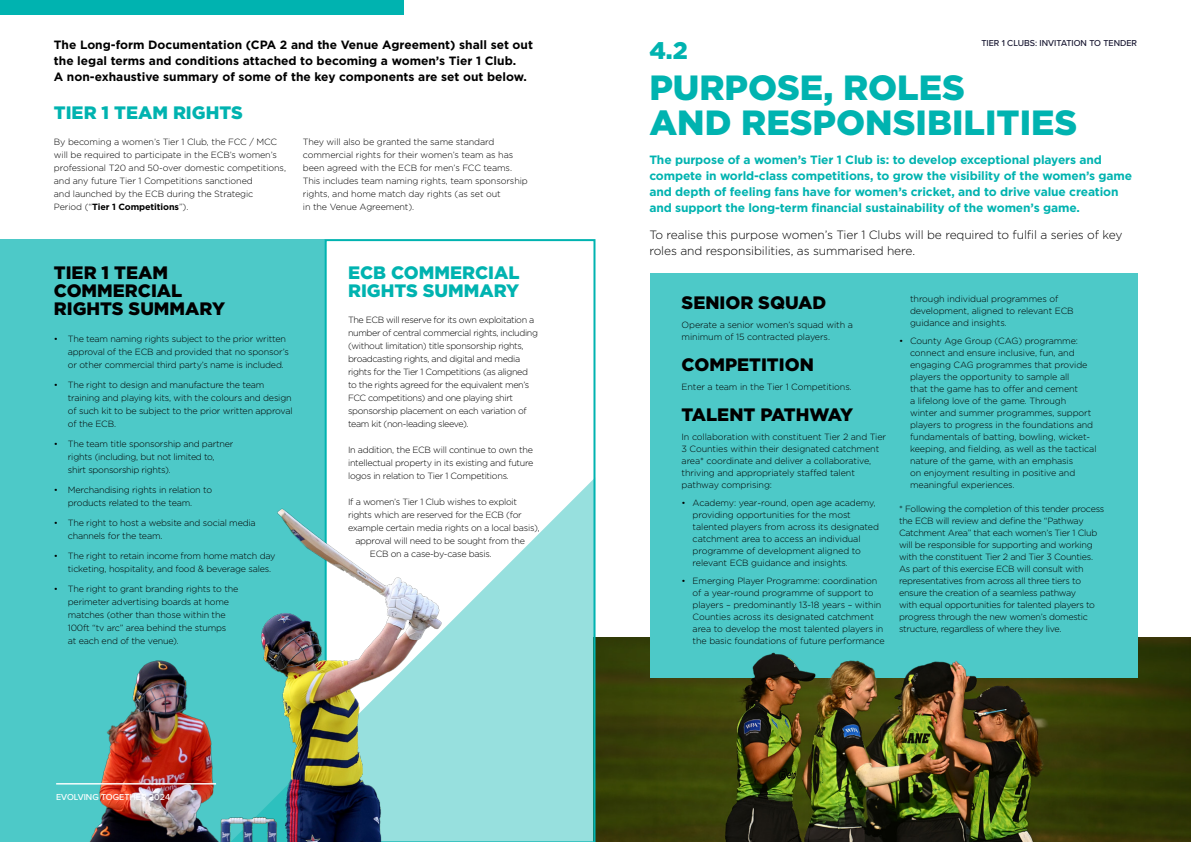
<style>
.page{position:relative;width:1191px;height:842px;background:#fff}
.page>*{position:absolute;margin:0;border:0;box-sizing:border-box;transform-origin:0 0}
.t1{font:900 35px/35px "Gotham";color:#00b3b0}
.t2{font:900 24px "Gotham";color:#00b3b0}
.t3{font:900 18px/18px "Gotham";color:#000}
.t4{font:900 18px/18px "Gotham";color:#00b3b0}
.t5{font:700 12px/16px "Gotham";letter-spacing:-.01em;color:#00b3b0}
.t6{font:700 12px/16px "Gotham";color:#000}
.t7{font:300 12px/16px "Gotham";letter-spacing:-.01em;color:#000}
.t8{font:300 9px/12px "Gotham";letter-spacing:-.02em;color:#000}
.t9{font:300 9px/13px "Gotham";letter-spacing:-.04em;color:#000}
.t10{font:500 9px "Proxima Nova";color:#191832}
.t11{font:500 9px "Proxima Nova";color:#fff}
.s1{font-weight:700}
</style>
<div class="page">
<div style="left:0;top:239px;width:325px;height:603px;background:#4dc9c8"></div>
<svg style="left:325px;top:239px;width:270px;height:238px"></svg>
<svg style="left:481px;top:477px;width:114px;height:365px;fill:#97e0de"></svg>
<div style="left:0;top:1px;width:404px;height:14px;background:#00b3b0"></div>
<img style="left:56px;top:660px;width:191px;height:182px">
<img style="left:247px;top:403px;width:234px;height:439px">
<hr style="left:56px;top:783px;width:160px;height:1px;background:#fff">
<div style="left:650px;top:273px;width:487px;height:404px;background:#4dc9c8"></div>
<img style="left:595px;top:638px;width:596px;height:204px">
<p class="t6" style="left:54px;top:37px;width:481px">The Long-form Documentation (CPA 2 and the Venue Agreement) shall set out the legal terms and conditions attached to becoming a women’s Tier 1 Club.</p>
<p class="t6" style="left:54px;top:69px;width:474px">A non-exhaustive summary of some of the key components are set out below.</p>
<p class="t4" style="left:54px;top:104px;width:190px">TIER 1 TEAM RIGHTS</p>
<p class="t8" style="left:54px;top:136px;width:234px;line-height:13px">By becoming a women’s Tier 1 Club, the FCC / MCC will be required to participate in the ECB’s women’s professional T20 and 50-over domestic competitions, and any future Tier 1 Competitions sanctioned<br>and launched by the ECB during the Strategic<br>Period (“<span class="s1">Tier 1 Competitions</span>”).</p>
<p class="t8" style="left:303px;top:135px;width:212px;line-height:13px">They will also be granted the same standard commercial rights for their women’s team as has</p>
<p class="t8" style="left:303px;top:162px;width:211px">been agreed with the ECB for men’s FCC teams.</p>
<p class="t8" style="left:303px;top:174px;width:226px;line-height:13px">This includes team naming rights, team sponsorship rights, and home match day rights (as set out</p>
<p class="t8" style="left:303px;top:201px;width:113px">in the Venue Agreement).</p>
<p class="t3" style="left:54px;top:264px;width:173px">TIER 1 TEAM<br>COMMERCIAL<br>RIGHTS SUMMARY</p>
<p class="t8" style="left:68px;top:332px;width:222px;line-height:13px;text-indent:-14px">• The team naming rights subject to the prior written approval of the ECB and provided that no sponsor’s or other commercial third party’s name is included.</p>
<p class="t8" style="left:68px;top:378px;width:226px;line-height:13px;text-indent:-14px">• The right to design and manufacture the team training and playing kits, with the colours and design of such kit to be subject to the prior written approval of the ECB.</p>
<p class="t8" style="left:68px;top:437px;width:167px;line-height:13px;text-indent:-14px">• The team title sponsorship and partner rights (including, but not limited to, shirt sponsorship rights).</p>
<p class="t8" style="left:68px;top:483px;width:146px;line-height:13px;text-indent:-14px">• Merchandising rights in relation to products related to the team.</p>
<p class="t8" style="left:68px;top:516px;width:189px;line-height:13px;text-indent:-14px">• The right to host a website and social media channels for the team.</p>
<p class="t8" style="left:68px;top:549px;width:209px;line-height:13px;text-indent:-14px">• The right to retain income from home match day ticketing, hospitality, and food &amp; beverage sales.</p>
<p class="t8" style="left:68px;top:582px;width:172px;line-height:13px;text-indent:-14px">• The right to grant branding rights to the perimeter advertising boards at home matches (other than those within the 100ft “tv arc” area behind the stumps<br>at each end of the venue).</p>
<p class="t4" style="left:348px;top:264px;width:173px">ECB COMMERCIAL<br>RIGHTS SUMMARY</p>
<p class="t9" style="left:348px;top:313px;width:191px">The ECB will reserve for its own exploitation a number of central commercial rights, including (without limitation) title sponsorship rights, broadcasting rights, and digital and media rights for the Tier 1 Competitions (as aligned to the rights agreed for the equivalent men’s FCC competitions) and one playing shirt sponsorship placement on each variation of team kit (non-leading sleeve).</p>
<p class="t8" style="left:348px;top:443px;width:187px;line-height:13px;text-align:justify">In addition, the ECB will continue to own the intellectual property in its existing and future logos in relation to Tier 1 Competitions.</p>
<p class="t8" style="left:348px;top:496px;width:171px">If a women’s Tier 1 Club wishes to exploit</p>
<p class="t8" style="left:348px;top:509px;width:175px">rights which are reserved for the ECB (for</p>
<p class="t8" style="left:348px;top:522px;width:193px">example certain media rights on a local basis),</p>
<p class="t8" style="left:355px;top:535px;width:171px">approval will need to be sought from the</p>
<p class="t8" style="left:370px;top:548px;width:123px">ECB on a case-by-case basis.</p>
<p class="t11" style="left:56px;top:790px;width:115px">EVOLVING TOGETHER 2024</p>
<p class="t2" style="left:649px;top:34px;width:40px">4.2</p>
<p class="t10" style="left:981px;top:36px;width:157px">TIER 1 CLUBS: INVITATION TO TENDER</p>
<p class="t1" style="left:649px;top:69px;width:429px">PURPOSE, ROLES<br>AND RESPONSIBILITIES</p>
<p class="t5" style="left:649px;top:152px;width:484px">The purpose of a women’s Tier 1 Club is: to develop exceptional players and compete in world-class competitions, to grow the visibility of the women’s game and depth of feeling fans have for women’s cricket, and to drive value creation and support the long-term financial sustainability of the women’s game.</p>
<p class="t7" style="left:649px;top:226px;width:474px">To realise this purpose women’s Tier 1 Clubs will be required to fulfil a series of key roles and responsibilities, as summarised here.</p>
<p class="t3" style="left:681px;top:294px;width:146px">SENIOR SQUAD</p>
<p class="t8" style="left:681px;top:319px;width:173px">Operate a senior women’s squad with a minimum of 15 contracted players.</p>
<p class="t3" style="left:681px;top:356px;width:134px">COMPETITION</p>
<p class="t8" style="left:681px;top:381px;width:172px">Enter a team in the Tier 1 Competitions.</p>
<p class="t3" style="left:681px;top:406px;width:173px">TALENT PATHWAY</p>
<p class="t8" style="left:681px;top:431px;width:206px">In collaboration with constituent Tier 2 and Tier 3 Counties within their designated catchment area* coordinate and deliver a collaborative, thriving and appropriately staffed talent pathway comprising:</p>
<p class="t8" style="left:692px;top:497px;width:188px;text-indent:-11px">• Academy: year-round, open age academy, providing opportunities for the most talented players from across its designated catchment area to access an individual programme of development aligned to relevant ECB guidance and insights.</p>
<p class="t8" style="left:692px;top:575px;width:194px;text-indent:-11px">• Emerging Player Programme: coordination of a year-round programme of support to players – predominantly 13-18 years – within Counties across its designated catchment area to develop the most talented players in the basic foundations of future performance</p>
<p class="t8" style="left:910px;top:293px;width:165px">through individual programmes of development, aligned to relevant ECB guidance and insights.</p>
<p class="t8" style="left:910px;top:335px;width:188px;text-indent:-11px">• County Age Group (CAG) programme: connect and ensure inclusive, fun, and engaging CAG programmes that provide players the opportunity to sample all<br>that the game has to offer and cement<br>a lifelong love of the game. Through<br>winter and summer programmes, support players to progress in the foundations and fundamentals of batting, bowling, wicket&shy;keeping, and fielding, as well as the tactical nature of the game, with an emphasis<br>on enjoyment resulting in positive and meaningful experiences.</p>
<p class="t8" style="left:899px;top:503px;width:207px">* Following the completion of this tender process the ECB will review and define the “Pathway Catchment Area” that each women’s Tier 1 Club will be responsible for supporting and working with the constituent Tier 2 and Tier 3 Counties.<br>As part of this exercise ECB will consult with representatives from across all three tiers to ensure the creation of a seamless pathway<br>with equal opportunities for talented players to progress through the new women’s domestic structure, regardless of where they live.</p>
</div>
